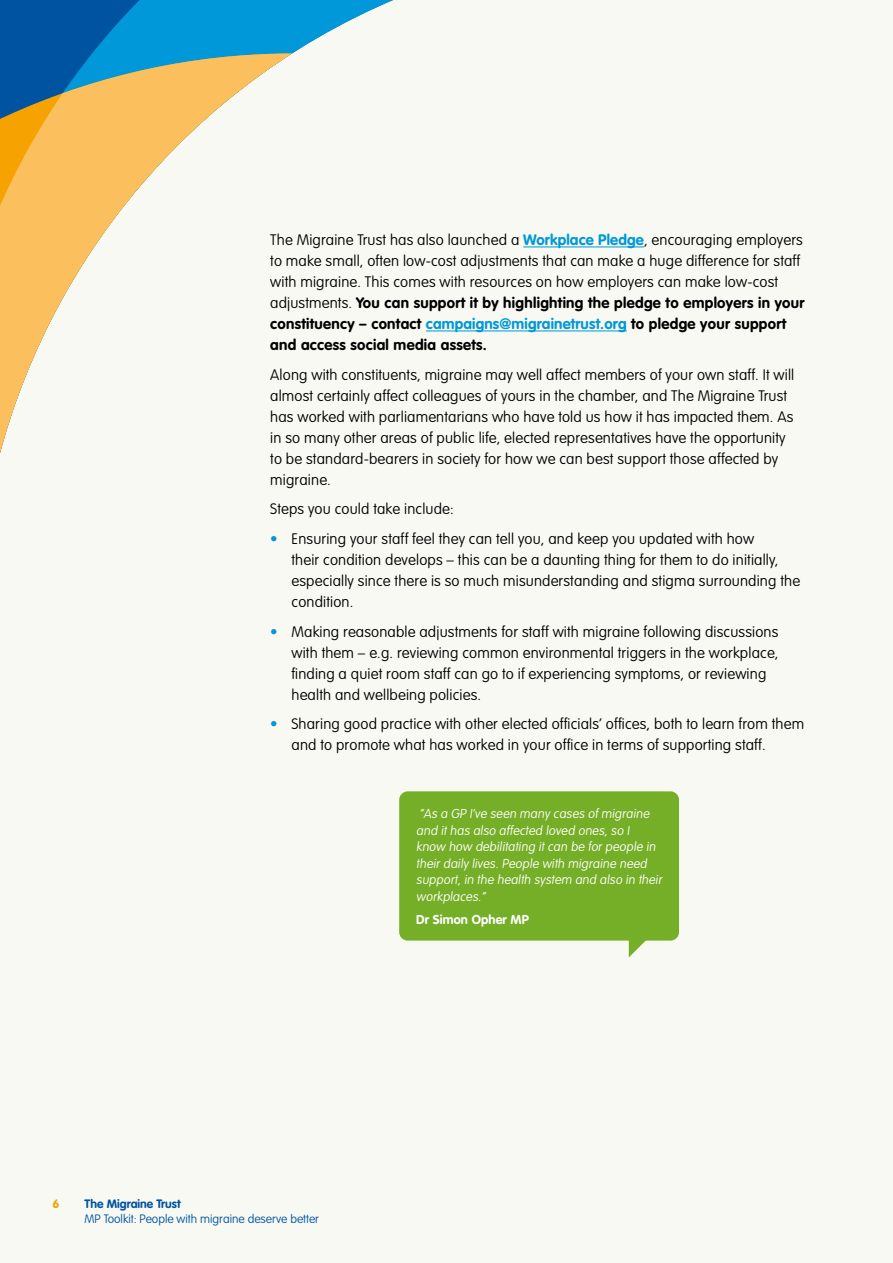
<style>
.page{position:relative;width:893px;height:1263px;background:#f7f9f2}
.page>*{position:absolute;margin:0;border:0;box-sizing:border-box;transform-origin:0 0}
.t1{font:100 15px/21px "VAG Rounded Std";letter-spacing:.01em;color:#000}
.t2{font:100 12.75px/16.5px "VAG Rounded Std";color:#fff}
.t3{font:700 12.75px "VAG Rounded Std";letter-spacing:.01em;color:#fff}
.t4{font:100 12px "VAG Rounded Std";color:#0053a1}
.t5{font:700 12px "VAG Rounded Std";color:#0053a1}
.t6{font:700 12px "VAG Rounded Std";color:#f6a200}
.s1{font-weight:700;color:#0098d8}
.s2{font-weight:700}
.s3{font-weight:300;color:#0098d8}
</style>
<div class="page">
<svg style="left:0;top:0;width:393px;height:30px;background:#1389c8"></svg>
<svg style="left:0;top:30px;width:645px;height:423px"></svg>
<hr style="left:523px;top:247px;width:121px;height:1px;background:#0098d8">
<hr style="left:426px;top:331px;width:201px;height:1px;background:#0098d8">
<div style="left:399px;top:791px;width:280px;height:149px;background:#74af27;border-radius:9px"></div>
<svg style="left:629px;top:940px;width:33px;height:17px"></svg>
<p class="t1" style="left:270px;top:230px;width:536px">The Migraine Trust has also launched a <span class="s1">Workplace Pledge</span>, encouraging employers to make small, often low-cost adjustments that can make a huge difference for staff with migraine. This comes with resources on how employers can make low-cost adjustments. <span class="s2">You can support it by highlighting the pledge to employers in your constituency – contact</span> <span class="s1">campaigns@migrainetrust.org</span> <span class="s2">to pledge your support and access social media assets.</span></p>
<p class="t1" style="left:270px;top:365px;width:525px">Along with constituents, migraine may well affect members of your own staff. It will almost certainly affect colleagues of yours in the chamber, and The Migraine Trust has worked with parliamentarians who have told us how it has impacted them. As in so many other areas of public life, elected representatives have the opportunity to be standard-bearers in society for how we can best support those affected by migraine.</p>
<p class="t1" style="left:270px;top:499px;width:185px">Steps you could take include:</p>
<p class="t1" style="left:292px;top:529px;width:510px;text-indent:-21px"><span class="s3">•</span> Ensuring your staff feel they can tell you, and keep you updated with how<br>their condition develops – this can be a daunting thing for them to do initially, especially since there is so much misunderstanding and stigma surrounding the condition.</p>
<p class="t1" style="left:292px;top:621px;width:488px;text-indent:-21px"><span class="s3">•</span> Making reasonable adjustments for staff with migraine following discussions with them – e.g. reviewing common environmental triggers in the workplace, finding a quiet room staff can go to if experiencing symptoms, or reviewing health and wellbeing policies.</p>
<p class="t1" style="left:292px;top:714px;width:514px;text-indent:-21px"><span class="s3">•</span> Sharing good practice with other elected officials’ offices, both to learn from them and to promote what has worked in your office in terms of supporting staff.</p>
<p class="t2" style="left:416px;top:806px;width:249px">“As a GP I’ve seen many cases of migraine and it has also affected loved ones, so I know how debilitating it can be for people in their daily lives. People with migraine need support, in the health system and also in their workplaces.”</p>
<p class="t3" style="left:416px;top:912px;width:114px">Dr Simon Opher MP</p>
<p class="t6" style="left:52px;top:1197px;width:8px">6</p>
<p class="t5" style="left:85px;top:1197px;width:97px">The Migraine Trust</p>
<p class="t4" style="left:85px;top:1212px;width:236px">MP Toolkit: People with migraine deserve better</p>
</div>
